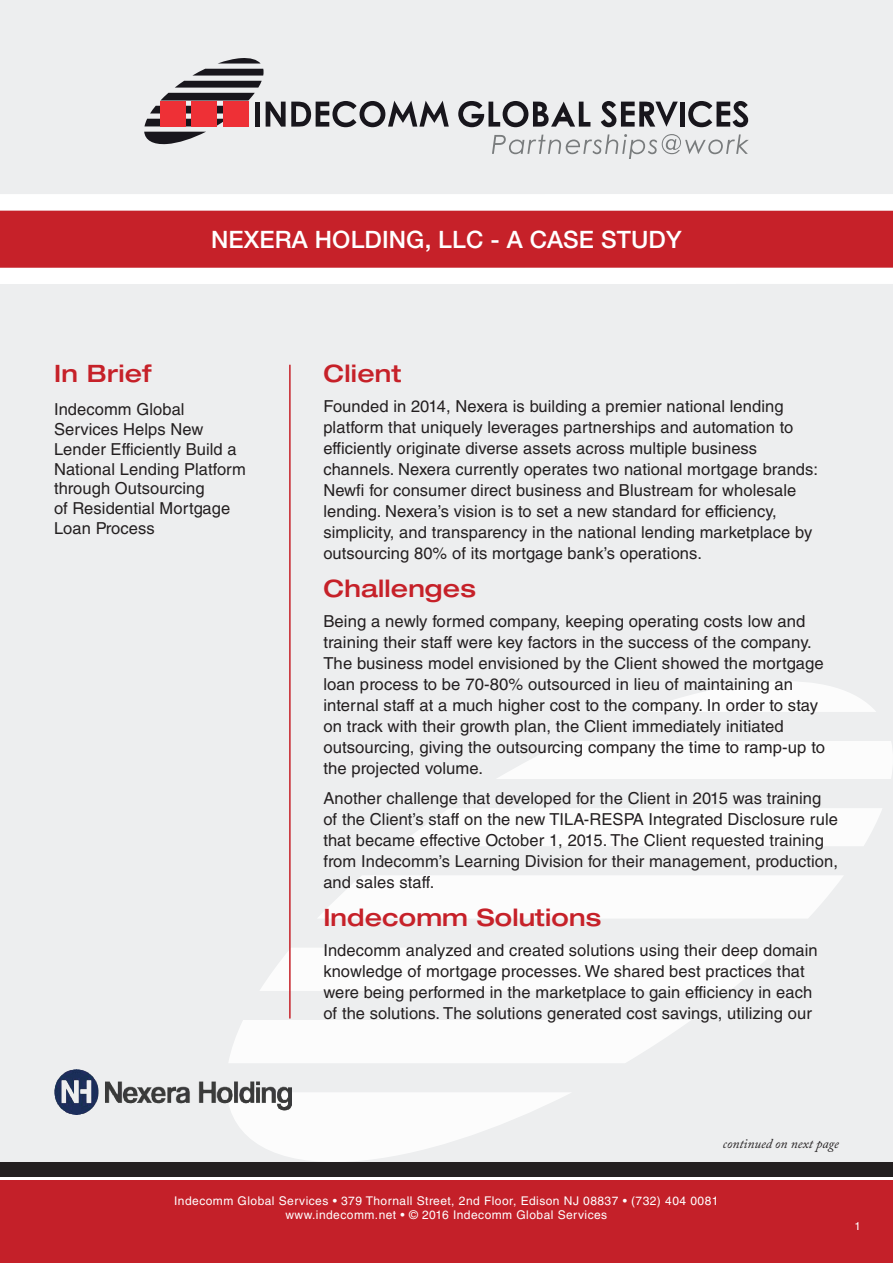
<style>
.page{position:relative;width:893px;height:1263px;background:#edeeef}
.page>*{position:absolute;margin:0;border:0;box-sizing:border-box;transform-origin:0 0}
.Section_Heading{font:500 expanded 24px "Helvetica Neue LT Std";letter-spacing:.005em;color:#c62129}
.t1{font:500 24px "Helvetica Neue LT Std";letter-spacing:.005em;color:#fff}
.t2{font:16.5px/21px "Helvetica LT Std";letter-spacing:.005em;color:#231f20}
.t3{font:italic 13.5px "Adobe Caslon Pro";color:#231f20}
.t4{font:12px/14.4px "Helvetica LT Std";letter-spacing:.04em;color:#fff;text-align:center}
.Breakout_Section_Hea{font:11.25px "Helvetica LT Std";color:#fff}
</style>
<div class="page">
<svg style="left:318px;top:876px;width:525px;height:42px"></svg>
<svg style="left:497px;top:741px;width:396px;height:38px"></svg>
<svg style="left:638px;top:682px;width:238px;height:30px"></svg>
<svg style="left:229px;top:1020px;width:461px;height:43px"></svg>
<div style="left:398px;top:808px;width:484px;height:38px;background:#fcfcfc"></div>
<svg style="left:260px;top:948px;width:518px;height:43px"></svg>
<svg style="left:232px;top:1093px;width:337px;height:69px"></svg>
<svg style="left:458px;top:101px;width:132px;height:26px"></svg>
<svg style="left:601px;top:101px;width:77px;height:26px"></svg>
<div style="left:680px;top:102px;width:5px;height:25px;background:#18161c"></div>
<svg style="left:688px;top:101px;width:60px;height:26px"></svg>
<svg style="left:144px;top:58px;width:305px;height:87px"></svg>
<div style="left:160px;top:101px;width:26px;height:25px;background:#ee3036"></div>
<div style="left:192px;top:101px;width:25px;height:25px;background:#ee3036"></div>
<div style="left:223px;top:101px;width:25px;height:25px;background:#ee3036"></div>
<svg style="left:492px;top:134px;width:257px;height:25px"></svg>
<svg style="left:0;top:1176px;width:893px;height:4px;fill:#fff"></svg>
<div style="left:0;top:1180px;width:893px;height:83px;background:#c42029"></div>
<div style="left:0;top:1162px;width:893px;height:14px;background:#231f20"></div>
<div style="left:0;top:210px;width:893px;height:59px;background:#c62129"></div>
<div style="left:0;top:268px;width:893px;height:16px;background:#fff"></div>
<div style="left:0;top:194px;width:893px;height:16px;background:#fff"></div>
<hr style="left:289px;top:365px;width:2px;height:653px;background:#c62129">
<img style="left:54px;top:1070px;width:238px;height:44px">
<h1 class="t1" style="left:211px;top:226px;width:472px">NEXERA HOLDING, LLC - A CASE STUDY</h1>
<p class="Section_Heading" style="left:54px;top:358px;width:99px">In Brief</p>
<p class="t2" style="left:54px;top:399px;width:194px;line-height:19.8px">Indecomm Global<br>Services Helps New<br>Lender Efficiently Build a<br>National Lending Platform through Outsourcing<br>of Residential Mortgage<br>Loan Process</p>
<p class="Section_Heading" style="left:323px;top:358px;width:80px">Client</p>
<p class="t2" style="left:323px;top:395px;width:496px">Founded in 2014, Nexera is building a premier national lending platform that uniquely leverages partnerships and automation to efficiently originate diverse assets across multiple business channels. Nexera currently operates two national mortgage brands:<br>Newfi for consumer direct business and Blustream for wholesale lending. Nexera’s vision is to set a new standard for efficiency, simplicity, and transparency in the national lending marketplace by outsourcing 80% of its mortgage bank’s operations.</p>
<p class="Section_Heading" style="left:323px;top:573px;width:154px">Challenges</p>
<p class="t2" style="left:323px;top:610px;width:503px">Being a newly formed company, keeping operating costs low and training their staff were key factors in the success of the company.<br>The business model envisioned by the Client showed the mortgage loan process to be 70-80% outsourced in lieu of maintaining an internal staff at a much higher cost to the company. In order to stay on track with their growth plan, the Client immediately initiated outsourcing, giving the outsourcing company the time to ramp-up to the projected volume.</p>
<p class="t2" style="left:323px;top:787px;width:516px">Another challenge that developed for the Client in 2015 was training of the Client’s staff on the new TILA-RESPA Integrated Disclosure rule that became effective October 1, 2015. The Client requested training from Indecomm’s Learning Division for their management, production, and sales staff.</p>
<p class="Section_Heading" style="left:323px;top:902px;width:279px">Indecomm Solutions</p>
<p class="t2" style="left:323px;top:939px;width:496px">Indecomm analyzed and created solutions using their deep domain knowledge of mortgage processes. We shared best practices that were being performed in the marketplace to gain efficiency in each of the solutions. The solutions generated cost savings, utilizing our</p>
<p class="t3" style="left:723px;top:1135px;width:118px">continued on next page</p>
<p class="t4" style="left:174px;top:1193px;width:546px">Indecomm Global Services • 379 Thornall Street, 2nd Floor, Edison NJ 08837 • (732) 404 0081 www.indecomm.net • © 2016 Indecomm Global Services</p>
<p class="Breakout_Section_Hea" style="left:854px;top:1219px;width:8px">1</p>
</div>
